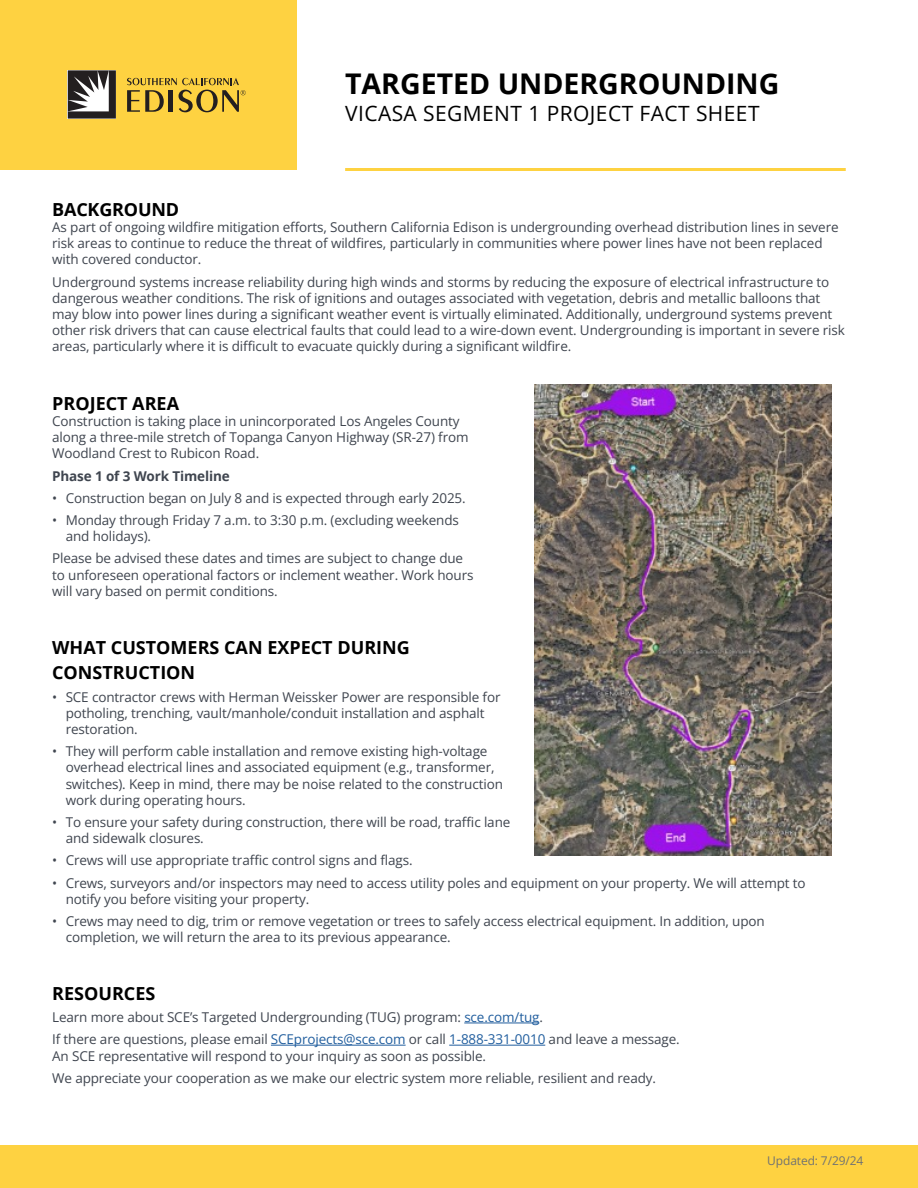
<style>
.page{position:relative;width:918px;height:1188px;background:#fff}
.page>*{position:absolute;margin:0;border:0;box-sizing:border-box;transform-origin:0 0}
.t1{font:700 28.5px "Open Sans";color:#000}
.t2{font:21px "Open Sans";letter-spacing:.02em;color:#000}
.t3{font:700 18px/25.2px "Open Sans";color:#000}
.t4{font:13.5px/16.2px "Open Sans";letter-spacing:-.01em;color:#3f454f}
.t5{font:700 13.5px "Open Sans";letter-spacing:-.01em;color:#3f454f}
.t6{font:12px "Open Sans";letter-spacing:-.01em;color:#707272}
.s1{color:#215e9e}
</style>
<div class="page">
<hr style="left:464px;top:1023px;width:75px;height:1px;background:#215e9e">
<hr style="left:271px;top:1045px;width:135px;height:1px;background:#215e9e">
<hr style="left:449px;top:1045px;width:96px;height:1px;background:#215e9e">
<div style="left:0;top:0;width:297px;height:170px;background:#fed241"></div>
<svg style="left:68px;top:70px;width:48px;height:49px;background:#6f6c6d"></svg>
<svg style="left:127px;top:78px;width:119px;height:34px"></svg>
<hr style="left:345px;top:168px;width:501px;height:3px;background:#fed241">
<div style="left:0;top:1145px;width:918px;height:43px;background:#fed241"></div>
<img style="left:534px;top:384px;width:297px;height:471px">
<h1 class="t1" style="left:345px;top:63px;width:436px">TARGETED UNDERGROUNDING</h1>
<h2 class="t2" style="left:345px;top:99px;width:416px">VICASA SEGMENT 1 PROJECT FACT SHEET</h2>
<h3 class="t3" style="left:52px;top:196px;width:129px">BACKGROUND</h3>
<p class="t4" style="left:52px;top:219px;width:788px">As part of ongoing wildfire mitigation efforts, Southern California Edison is undergrounding overhead distribution lines in severe risk areas to continue to reduce the threat of wildfires, particularly in communities where power lines have not been replaced with covered conductor.</p>
<p class="t4" style="left:52px;top:273px;width:794px">Underground systems increase reliability during high winds and storms by reducing the exposure of electrical infrastructure to dangerous weather conditions. The risk of ignitions and outages associated with vegetation, debris and metallic balloons that may blow into power lines during a significant weather event is virtually eliminated. Additionally, underground systems prevent other risk drivers that can cause electrical faults that could lead to a wire-down event. Undergrounding is important in severe risk areas, particularly where it is difficult to evacuate quickly during a significant wildfire.</p>
<h3 class="t3" style="left:52px;top:390px;width:128px">PROJECT AREA</h3>
<p class="t4" style="left:52px;top:413px;width:418px">Construction is taking place in unincorporated Los Angeles County along a three-mile stretch of Topanga Canyon Highway (SR-27) from<br>Woodland Crest to Rubicon Road.</p>
<p class="t5" style="left:52px;top:466px;width:179px">Phase 1 of 3 Work Timeline</p>
<p class="t4" style="left:52px;top:489px;width:415px">• Construction began on July 8 and is expected through early 2025.</p>
<p class="t4" style="left:66px;top:512px;width:395px;text-indent:-14px">• Monday through Friday 7 a.m. to 3:30 p.m. (excluding weekends and holidays).</p>
<p class="t4" style="left:52px;top:550px;width:423px">Please be advised these dates and times are subject to change due to unforeseen operational factors or inclement weather. Work hours will vary based on permit conditions.</p>
<h3 class="t3" style="left:52px;top:635px;width:359px">WHAT CUSTOMERS CAN EXPECT DURING<br>CONSTRUCTION</h3>
<p class="t4" style="left:66px;top:688px;width:436px;text-indent:-14px">• SCE contractor crews with Herman Weissker Power are responsible for potholing, trenching, vault/manhole/conduit installation and asphalt restoration.</p>
<p class="t4" style="left:66px;top:743px;width:439px;text-indent:-14px">• They will perform cable installation and remove existing high-voltage overhead electrical lines and associated equipment (e.g., transformer, switches). Keep in mind, there may be noise related to the construction work during operating hours.</p>
<p class="t4" style="left:66px;top:814px;width:446px;text-indent:-14px">• To ensure your safety during construction, there will be road, traffic lane and sidewalk closures.</p>
<p class="t4" style="left:52px;top:852px;width:362px">• Crews will use appropriate traffic control signs and flags.</p>
<p class="t4" style="left:66px;top:874px;width:742px;text-indent:-14px">• Crews, surveyors and/or inspectors may need to access utility poles and equipment on your property. We will attempt to notify you before visiting your property.</p>
<p class="t4" style="left:66px;top:913px;width:701px;text-indent:-14px">• Crews may need to dig, trim or remove vegetation or trees to safely access electrical equipment. In addition, upon completion, we will return the area to its previous appearance.</p>
<h3 class="t3" style="left:52px;top:981px;width:105px">RESOURCES</h3>
<p class="t4" style="left:52px;top:1006px;width:629px;line-height:22.2px">Learn more about SCE’s Targeted Undergrounding (TUG) program: <span class="s1">sce.com/tug</span>.<br>If there are questions, please email <span class="s1">SCEprojects@sce.com</span> or call <span class="s1">1-888-331-0010</span> and leave a message.</p>
<p class="t4" style="left:52px;top:1044px;width:605px;line-height:22.2px">An SCE representative will respond to your inquiry as soon as possible.<br>We appreciate your cooperation as we make our electric system more reliable, resilient and ready.</p>
<p class="t6" style="left:767px;top:1153px;width:98px">Updated: 7/29/24</p>
</div>
